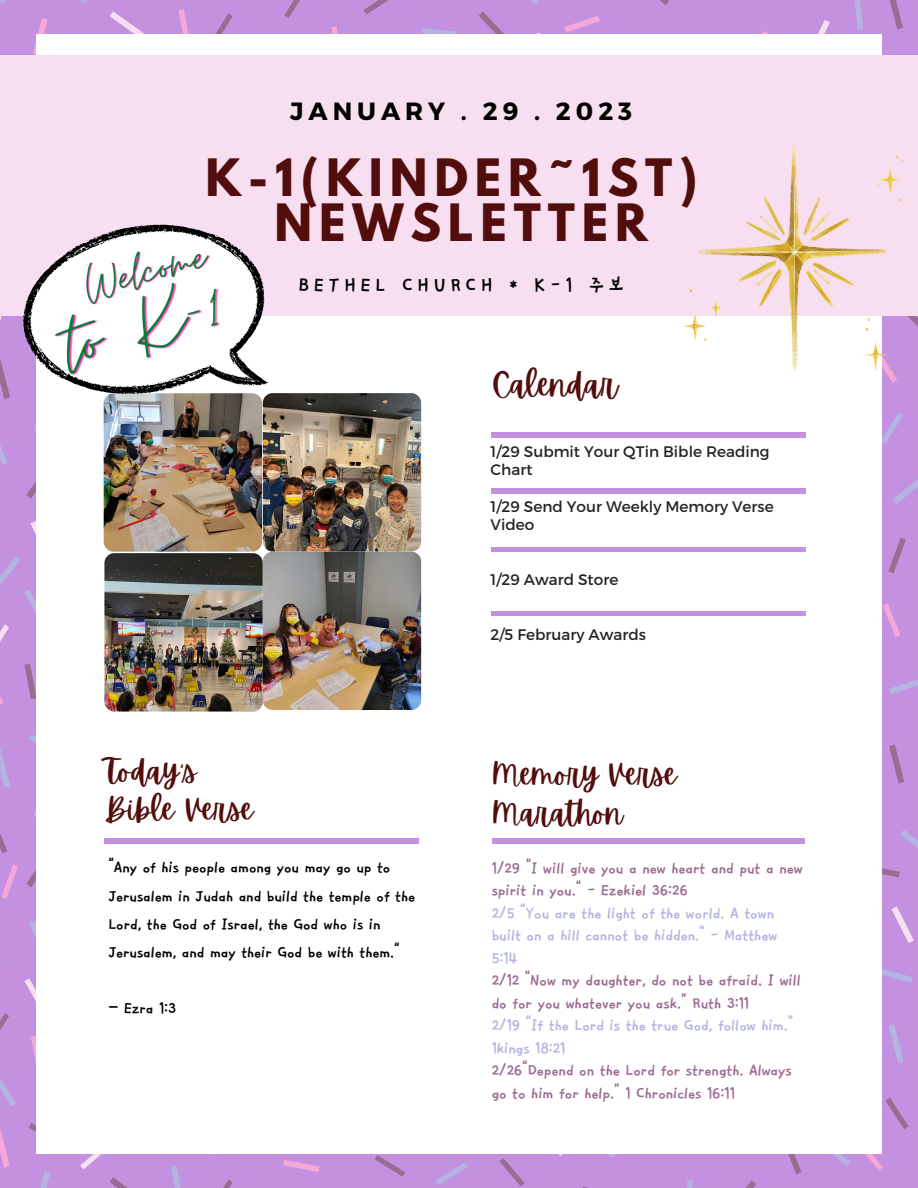
<style>
.page{position:relative;width:918px;height:1188px;background:#c391e0}
.page>*{position:absolute;margin:0;border:0;box-sizing:border-box;transform-origin:0 0}
.t1{font:700 45.6px/45px "League Spartan";letter-spacing:.15em;color:#520d0d;text-align:center}
.t2{font:32.7px "Apricots";color:#520d0d}
.t3{font:31.2px/38.2px "Apricots";color:#520d0d}
.t4{font:24.9px "TT Cheotsarang R";letter-spacing:.2em;color:#000}
.t5{font:700 24.9px "Montserrat";letter-spacing:.2em;color:#000}
.t6{font:20.25px/22.5px "TT Cheotsarang R";color:#9c6b91}
.t7{font:20.25px/22.5px "TT Cheotsarang R";color:#b4b4e3}
.t8{font:20.1px/28.2px "TT Cheotsarang R";color:#000}
.t9{font:15.3px/18.3px "Montserrat";color:#272227}
.s1{font-family:"Noto Sans Gurmukhi"}
</style>
<div class="page">
<svg style="left:215px;top:13px;width:18px;height:21px"></svg>
<svg style="left:0;top:360px;width:9px;height:39px"></svg>
<svg style="left:24px;top:664px;width:12px;height:35px"></svg>
<svg style="left:26px;top:464px;width:11px;height:35px"></svg>
<svg style="left:889px;top:745px;width:15px;height:38px"></svg>
<svg style="left:888px;top:538px;width:18px;height:35px"></svg>
<svg style="left:746px;top:1180px;width:10px;height:8px"></svg>
<svg style="left:499px;top:1158px;width:26px;height:28px"></svg>
<svg style="left:788px;top:1154px;width:13px;height:20px"></svg>
<svg style="left:0;top:1013px;width:9px;height:17px"></svg>
<svg style="left:26px;top:852px;width:11px;height:35px"></svg>
<svg style="left:0;top:833px;width:7px;height:20px"></svg>
<svg style="left:375px;top:1155px;width:30px;height:22px"></svg>
<svg style="left:885px;top:1098px;width:24px;height:31px"></svg>
<svg style="left:29px;top:1123px;width:8px;height:21px"></svg>
<svg style="left:110px;top:1177px;width:18px;height:11px"></svg>
<svg style="left:223px;top:1180px;width:10px;height:8px"></svg>
<svg style="left:363px;top:0;width:26px;height:15px"></svg>
<svg style="left:284px;top:0;width:16px;height:18px"></svg>
<svg style="left:479px;top:12px;width:25px;height:22px"></svg>
<svg style="left:890px;top:0;width:13px;height:29px"></svg>
<svg style="left:881px;top:865px;width:19px;height:12px"></svg>
<svg style="left:660px;top:0;width:9px;height:5px"></svg>
<svg style="left:33px;top:18px;width:15px;height:37px"></svg>
<svg style="left:178px;top:9px;width:11px;height:25px"></svg>
<svg style="left:0;top:697px;width:4px;height:8px"></svg>
<svg style="left:883px;top:603px;width:18px;height:34px"></svg>
<svg style="left:34px;top:780px;width:3px;height:38px"></svg>
<svg style="left:31px;top:1036px;width:6px;height:35px"></svg>
<svg style="left:1px;top:864px;width:17px;height:35px"></svg>
<svg style="left:283px;top:1160px;width:36px;height:12px"></svg>
<svg style="left:0;top:1130px;width:10px;height:38px"></svg>
<svg style="left:865px;top:1143px;width:18px;height:28px"></svg>
<svg style="left:761px;top:31px;width:7px;height:3px"></svg>
<svg style="left:331px;top:26px;width:7px;height:8px"></svg>
<svg style="left:564px;top:16px;width:36px;height:16px"></svg>
<svg style="left:110px;top:11px;width:34px;height:23px"></svg>
<svg style="left:24px;top:978px;width:13px;height:33px"></svg>
<svg style="left:80px;top:1154px;width:22px;height:15px"></svg>
<svg style="left:818px;top:20px;width:12px;height:14px"></svg>
<svg style="left:892px;top:907px;width:22px;height:36px"></svg>
<svg style="left:0;top:0;width:6px;height:3px"></svg>
<svg style="left:81px;top:0;width:6px;height:3px"></svg>
<svg style="left:0;top:521px;width:37px;height:134px"></svg>
<svg style="left:0;top:445px;width:7px;height:20px"></svg>
<svg style="left:881px;top:374px;width:22px;height:69px"></svg>
<svg style="left:893px;top:479px;width:25px;height:25px"></svg>
<div style="left:687px;top:1180px;width:6px;height:8px;background:#b4b4e3"></div>
<svg style="left:0;top:749px;width:10px;height:39px"></svg>
<svg style="left:29px;top:920px;width:8px;height:37px"></svg>
<svg style="left:0;top:1078px;width:16px;height:28px"></svg>
<svg style="left:29px;top:734px;width:8px;height:21px"></svg>
<svg style="left:40px;top:1171px;width:10px;height:17px"></svg>
<svg style="left:609px;top:1154px;width:7px;height:4px"></svg>
<svg style="left:889px;top:1025px;width:15px;height:38px"></svg>
<svg style="left:832px;top:1154px;width:18px;height:12px"></svg>
<svg style="left:436px;top:1162px;width:32px;height:23px"></svg>
<svg style="left:171px;top:1165px;width:10px;height:23px"></svg>
<svg style="left:531px;top:0;width:7px;height:4px"></svg>
<svg style="left:422px;top:28px;width:34px;height:6px"></svg>
<svg style="left:855px;top:0;width:8px;height:30px"></svg>
<svg style="left:881px;top:968px;width:32px;height:15px"></svg>
<svg style="left:889px;top:679px;width:29px;height:15px"></svg>
<svg style="left:900px;top:830px;width:18px;height:18px"></svg>
<div style="left:37px;top:34px;width:844px;height:1120px;background:#fff"></div>
<div style="left:0;top:56px;width:918px;height:260px;background:#f7dff1"></div>
<hr style="left:491px;top:433px;width:315px;height:4px;background:#c391e0">
<hr style="left:491px;top:489px;width:315px;height:4px;background:#c391e0">
<div style="left:491px;top:547px;width:315px;height:5px;background:#c391e0"></div>
<hr style="left:104px;top:839px;width:315px;height:4px;background:#c391e0">
<img style="left:104px;top:393px;width:158px;height:159px;border-radius:10px">
<hr style="left:492px;top:839px;width:312px;height:4px;background:#c391e0">
<div style="left:491px;top:611px;width:315px;height:5px;background:#c391e0"></div>
<svg style="left:9px;top:238px;width:261px;height:188px"></svg>
<img style="left:685px;top:144px;width:233px;height:230px">
<img style="left:263px;top:393px;width:158px;height:159px;border-radius:10px">
<img style="left:104px;top:553px;width:159px;height:159px;border-radius:10px">
<img style="left:263px;top:552px;width:158px;height:158px;border-radius:10px">
<img style="left:75px;top:224px;width:146px;height:24px">
<img style="left:43px;top:248px;width:200px;height:161px">
<p class="t5" style="left:290px;top:95px;width:343px">JANUARY . 29 . 2023</p>
<h1 class="t1" style="left:206px;top:161px;width:494px">K-1(KINDER˜1ST)<br>NEWSLETTER</h1>
<p class="t4" style="left:299px;top:271px;width:327px">BETHEL CHURCH * K-1 주보</p>
<h2 class="t2" style="left:492px;top:366px;width:127px">Calendar</h2>
<p class="t9" style="left:491px;top:442px;width:281px">1/29 Submit Your QTin Bible Reading<br>Chart</p>
<p class="t9" style="left:491px;top:497px;width:285px">1/29 Send Your Weekly Memory Verse<br>Video</p>
<p class="t9" style="left:491px;top:570px;width:129px">1/29 Award Store</p>
<p class="t9" style="left:491px;top:624px;width:157px">2/5 February Awards</p>
<h3 class="t3" style="left:104px;top:752px;width:150px">Today's<br>Bible Verse</h3>
<h3 class="t3" style="left:492px;top:756px;width:187px">Memory Verse<br>Marathon</h3>
<p class="t8" style="left:108px;top:852px;width:308px">“Any of his people among you may go up to Jerusalem in Judah and build the temple of the Lord, the God of Israel, the God who is in Jerusalem, and may their God be with them."</p>
<p class="t8" style="left:108px;top:993px;width:69px"><span class="s1">–</span> Ezra 1:3</p>
<p class="t6" style="left:492px;top:855px;width:313px">1/29 "I will give you a new heart and put a new spirit in you." - Ezekiel 36:26</p>
<p class="t7" style="left:492px;top:900px;width:287px">2/5 "You are the light of the world. A town built on a hill cannot be hidden." - Matthew<br>5:14</p>
<p class="t6" style="left:492px;top:968px;width:311px">2/12 “Now my daughter, do not be afraid. I will do for you whatever you ask.” Ruth 3:11</p>
<p class="t7" style="left:492px;top:1013px;width:303px">2/19 “If the Lord is the true God, follow him.”<br>1kings 18:21</p>
<p class="t6" style="left:492px;top:1058px;width:302px">2/26“Depend on the Lord for strength. Always go to him for help.” 1 Chronicles 16:11</p>
</div>
